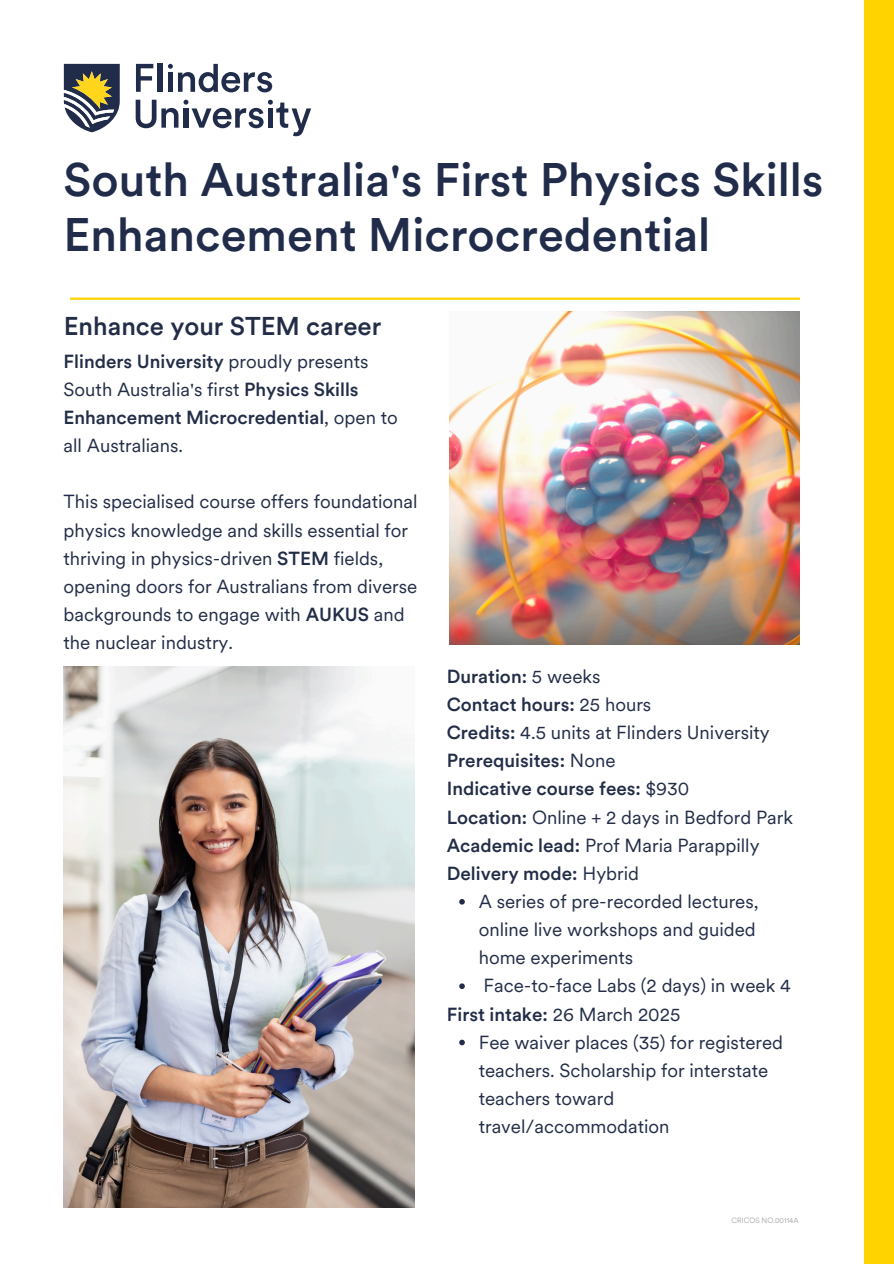
<style>
.page{position:relative;width:894px;height:1264px;background:#fff}
.page>*{position:absolute;margin:0;border:0;box-sizing:border-box;transform-origin:0 0}
.t1{font:500 46.5px/55.2px "Circular XX";color:#202c4a}
.t2{font:500 25.5px "Circular XX";color:#232d48}
.t3{font:18.75px/28.2px "Circular XX";color:#232d48}
.t4{font:500 18.75px/28.2px "Circular XX";color:#232d48}
.t5{font:300 7.5px "Circular XX";color:#939598}
.s1{font-weight:500}
.s2{font-weight:400}
</style>
<div class="page">
<svg style="left:64px;top:64px;width:56px;height:68px"></svg>
<svg style="left:136px;top:100px;width:175px;height:36px"></svg>
<svg style="left:136px;top:64px;width:17px;height:28px"></svg>
<hr style="left:158px;top:64px;width:4px;height:28px;background:#202c4a">
<svg style="left:168px;top:64px;width:104px;height:28px"></svg>
<img style="left:449px;top:311px;width:350px;height:333px">
<hr style="left:70px;top:297px;width:729px;height:3px;background:#ffd300">
<div style="left:863px;top:0;width:30px;height:1263px;background:#ffd300"></div>
<img style="left:64px;top:666px;width:350px;height:541px">
<svg style="left:459px;top:899px;width:5px;height:5px"></svg>
<svg style="left:459px;top:983px;width:5px;height:6px"></svg>
<svg style="left:459px;top:1039px;width:5px;height:6px"></svg>
<h3 class="t1" style="left:64px;top:152px;width:761px">South Australia's First Physics Skills<br>Enhancement Microcredential</h3>
<h3 class="t2" style="left:64px;top:311px;width:319px">Enhance your STEM career</h3>
<p class="t3" style="left:64px;top:347px;width:335px"><span class="s1">Flinders University</span> proudly presents South Australia's first <span class="s1">Physics Skills Enhancement Microcredential</span>, open to all Australians.</p>
<p class="t3" style="left:64px;top:487px;width:355px">This specialised course offers foundational physics knowledge and skills essential for thriving in physics-driven <span class="s1">STEM</span> fields, opening doors for Australians from diverse backgrounds to engage with <span class="s1">AUKUS</span> and the nuclear industry.</p>
<h3 class="t4" style="left:446px;top:662px;width:347px">Duration: <span class="s2">5 weeks<br></span>Contact hours: <span class="s2">25 hours<br></span>Credits: <span class="s2">4.5 units at Flinders University<br></span>Prerequisites: <span class="s2">None<br></span>Indicative course fees: <span class="s2">$930<br></span>Location: <span class="s2">Online + 2 days in Bedford Park<br></span>Academic lead: <span class="s2">Prof Maria Parappilly<br></span>Delivery mode: <span class="s2">Hybrid</span></h3>
<p class="t3" style="left:478px;top:887px;width:281px">A series of pre-recorded lectures, online live workshops and guided home experiments</p>
<p class="t3" style="left:483px;top:971px;width:309px">Face-to-face Labs (2 days) in week 4</p>
<h3 class="t4" style="left:446px;top:999px;width:235px">First intake: <span class="s2">26 March 2025</span></h3>
<p class="t3" style="left:478px;top:1027px;width:306px">Fee waiver places (35) for registered teachers. Scholarship for interstate teachers toward travel/accommodation</p>
<h2 class="t5" style="left:731px;top:1215px;width:68px">CRICOS NO.00114A</h2>
</div>
